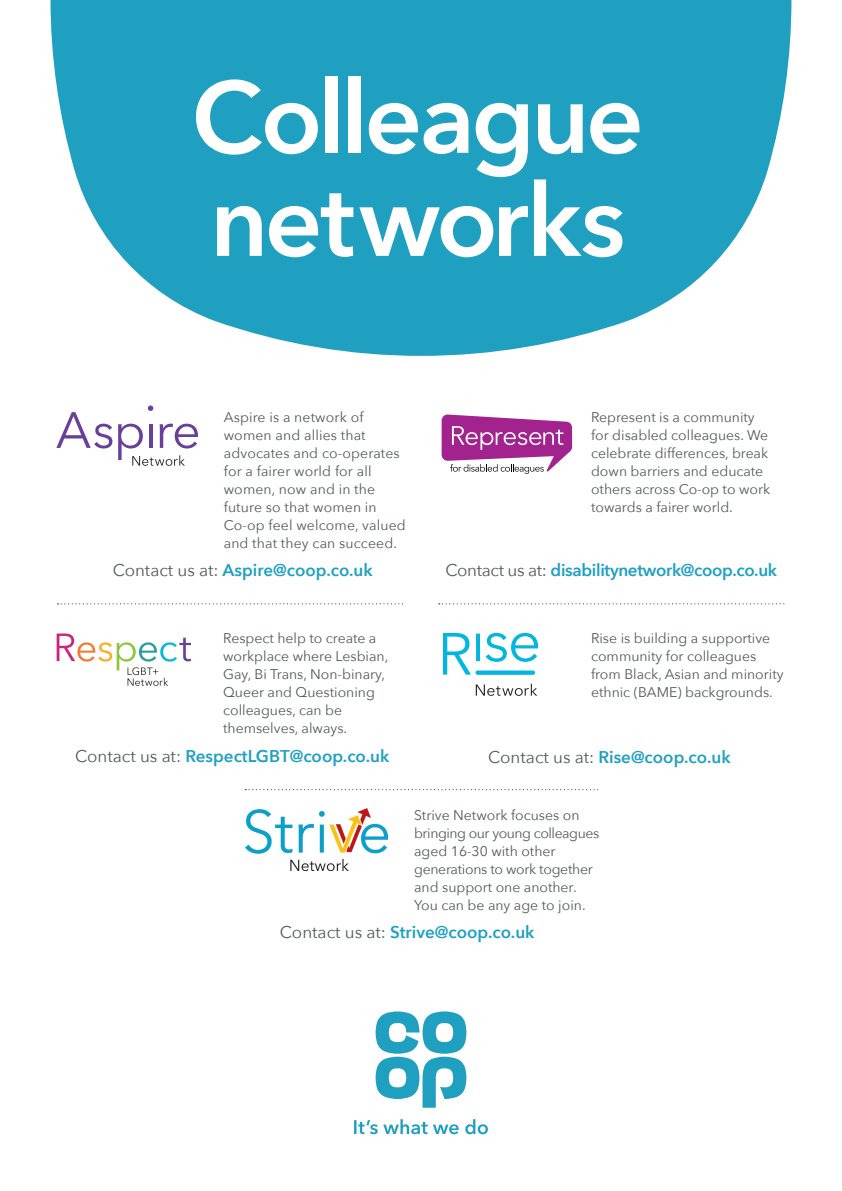
<style>
.page{position:relative;width:842px;height:1191px;background:#fff}
.page>*{position:absolute;margin:0;border:0;box-sizing:border-box;transform-origin:0 0}
.t1{font:600 101px/103px "Avenir Next";letter-spacing:-.04em;color:#fff}
.t2{font:600 17px "Avenir Next";color:#1fa0c1}
.t3{font:600 17px "Avenir Next";letter-spacing:-.02em;color:#1fa0c1}
.t4{font:14px/18px "Avenir Next";color:#545959}
.s1{font-weight:400;color:#545959}
</style>
<div class="page">
<svg style="left:376px;top:1011px;width:90px;height:96px"></svg>
<svg style="left:354px;top:1119px;width:134px;height:15px"></svg>
<svg style="left:51px;top:0;width:740px;height:356px;fill:#1fa0c1"></svg>
<svg style="left:57px;top:633px;width:134px;height:53px"></svg>
<img style="left:246px;top:809px;width:141px;height:61px">
<svg style="left:56px;top:412px;width:56px;height:36px"></svg>
<svg style="left:148px;top:405px;width:5px;height:6px"></svg>
<svg style="left:118px;top:423px;width:80px;height:43px"></svg>
<svg style="left:476px;top:683px;width:61px;height:13px"></svg>
<svg style="left:443px;top:633px;width:95px;height:42px"></svg>
<svg style="left:245px;top:789px;width:350px;height:1px"></svg>
<svg style="left:57px;top:603px;width:346px;height:1px"></svg>
<svg style="left:439px;top:603px;width:346px;height:1px"></svg>
<svg style="left:442px;top:414px;width:130px;height:60px"></svg>
<p class="t1" style="left:192px;top:64px;width:454px">Colleague networks</p>
<p class="t4" style="left:224px;top:407px;width:184px">Aspire is a network of women and allies that advocates and co-operates for a fairer world for all women, now and in the future so that women in<br>Co-op feel welcome, valued and that they can succeed.</p>
<p class="t2" style="left:113px;top:556px;width:262px"><span class="s1">Contact us at:</span> Aspire@coop.co.uk</p>
<p class="t4" style="left:223px;top:628px;width:167px">Respect help to create a workplace where Lesbian,<br>Gay, Bi Trans, Non-binary,<br>Queer and Questioning colleagues, can be themselves, always.</p>
<p class="t2" style="left:75px;top:741px;width:316px"><span class="s1">Contact us at:</span> RespectLGBT@coop.co.uk</p>
<p class="t4" style="left:591px;top:407px;width:181px">Represent is a community for disabled colleagues. We celebrate differences, break down barriers and educate others across Co-op to work towards a fairer world.</p>
<p class="t3" style="left:445px;top:556px;width:333px"><span class="s1">Contact us at:</span> disabilitynetwork@coop.co.uk</p>
<p class="t4" style="left:591px;top:628px;width:194px">Rise is building a supportive community for colleagues from Black, Asian and minority ethnic (BAME) backgrounds.</p>
<p class="t2" style="left:488px;top:742px;width:244px"><span class="s1">Contact us at:</span> Rise@coop.co.uk</p>
<p class="t4" style="left:414px;top:805px;width:187px">Strive Network focuses on bringing our young colleagues aged 16-30 with other generations to work together and support one another.<br>You can be any age to join.</p>
<p class="t2" style="left:280px;top:917px;width:256px"><span class="s1">Contact us at:</span> Strive@coop.co.uk</p>
</div>
